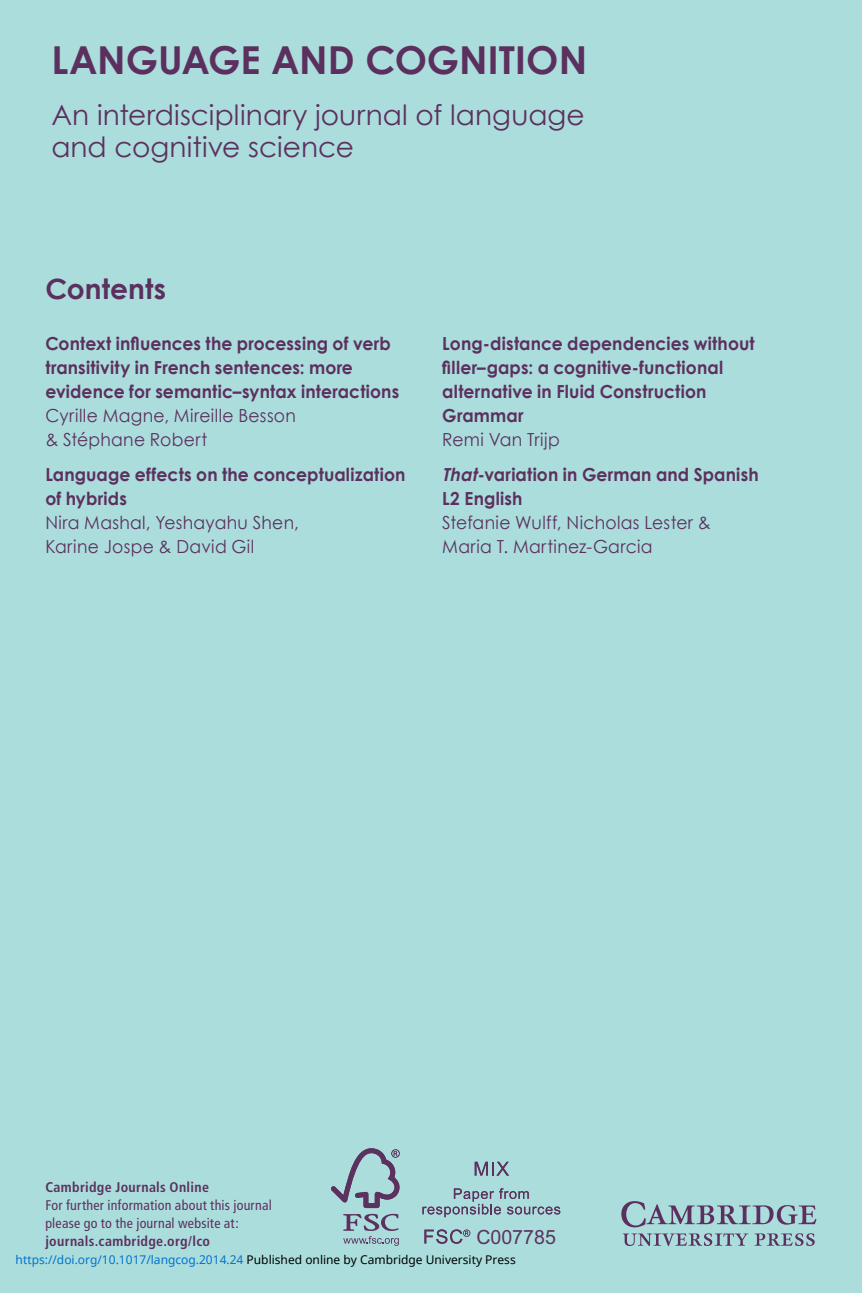
<style>
.page{position:relative;width:862px;height:1293px;background:#abdddd}
.page>*{position:absolute;margin:0;border:0;box-sizing:border-box;transform-origin:0 0}
.t1{font:700 38.4px "Century Gothic";letter-spacing:-.005em;color:#5c305e}
.t2{font:28px/32px "Century Gothic";color:#5c305e}
.t3{font:700 28px "Century Gothic";color:#5c305e}
.t4{font:19.6px "Arial";color:#5c315e}
.t5{font:700 18px/24px "Century Gothic";letter-spacing:.01em;color:#5c305e;scale:.95 1}
.t6{font:18px/24px "Century Gothic";letter-spacing:.02em;color:#5c305e;scale:.95 1}
.t7{font:condensed 14px/18px "Frutiger";letter-spacing:.015em;color:#5c305e}
.t8{font:700 condensed 14px "Frutiger";letter-spacing:.025em;color:#5c305e}
.t9{font:12px "Noto Sans";color:#000}
.s1{font-weight:400}
.s2{font-style:italic}
.s3{color:#0172cf}
</style>
<div class="page">
<svg style="left:621px;top:1201px;width:195px;height:45px"></svg>
<svg style="left:331px;top:1148px;width:69px;height:97px"></svg>
<svg style="left:475px;top:1161px;width:34px;height:14px"></svg>
<svg style="left:422px;top:1188px;width:138px;height:29px"></svg>
<svg style="left:424px;top:1229px;width:46px;height:14px"></svg>
<h1 class="t1" style="left:51px;top:36px;width:537px">LANGUAGE AND COGNITION</h1>
<h2 class="t2" style="left:51px;top:98px;width:535px">An interdisciplinary journal of language and cognitive science</h2>
<h2 class="t3" style="left:45px;top:271px;width:122px">Contents</h2>
<p class="t5" style="left:45px;top:330px;width:374px">Context influences the processing of verb transitivity in French sentences: more evidence for semantic–syntax interactions</p>
<p class="t6" style="left:45px;top:402px;width:265px">Cyrille Magne, Mireille Besson &amp; Stéphane Robert</p>
<p class="t5" style="left:45px;top:462px;width:380px">Language effects on the conceptualization of hybrids</p>
<p class="t6" style="left:45px;top:510px;width:268px">Nira Mashal, Yeshayahu Shen,<br>Karine Jospe &amp; David Gil</p>
<p class="t5" style="left:442px;top:330px;width:330px">Long-distance dependencies without filler–gaps: a cognitive-functional alternative in Fluid Construction<br>Grammar</p>
<p class="t5" style="left:442px;top:421px;width:334px;line-height:35.4px"><span class="s1">Remi Van Trijp<br></span><span class="s2">That</span>-variation in German and Spanish</p>
<p class="t5" style="left:442px;top:486px;width:86px">L2 English</p>
<p class="t6" style="left:442px;top:510px;width:284px">Stefanie Wulff, Nicholas Lester &amp;<br>Maria T. Martinez-Garcia</p>
<p class="t8" style="left:45px;top:1181px;width:165px">Cambridge Journals Online</p>
<p class="t7" style="left:45px;top:1197px;width:228px">For further information about this journal please go to the journal website at:</p>
<p class="t8" style="left:45px;top:1235px;width:166px">journals.cambridge.org/lco</p>
<p class="t4" style="left:476px;top:1225px;width:81px">C007785</p>
<p class="t9" style="left:16px;top:1251px;width:502px"><span class="s3">https://doi.org/10.1017/langcog.2014.24</span> Published online by Cambridge University Press</p>
</div>
